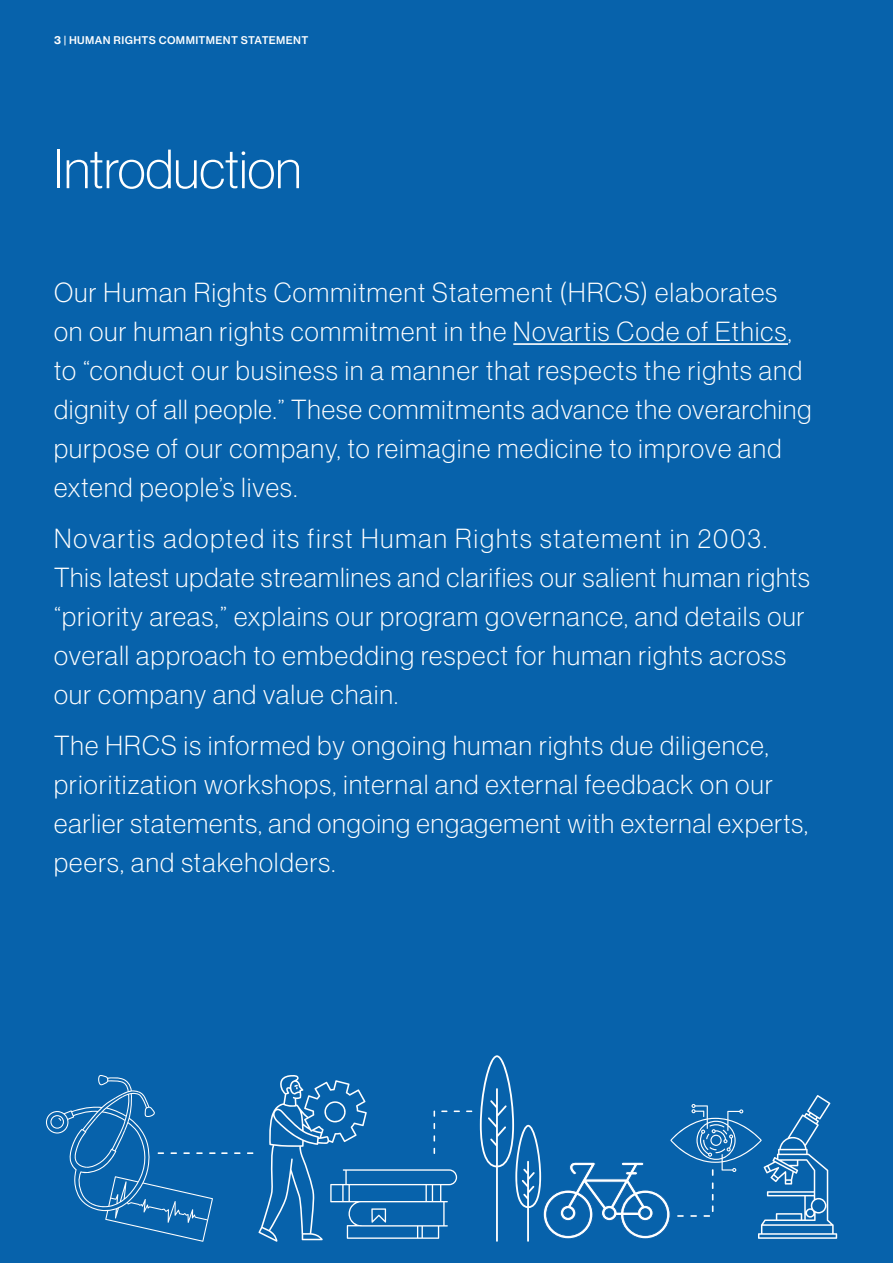
<style>
.page{position:relative;width:893px;height:1263px;background:#0762ab}
.page>*{position:absolute;margin:0;border:0;box-sizing:border-box;transform-origin:0 0}
.t1{font:100 54px "Volta Modern Display 35";color:#fff}
.t2{font:100 27px/39px "Volta Modern Display 35";letter-spacing:.05em;color:#fff}
.t3{font:500 10.5px "Volta Modern Text 65";letter-spacing:.035em;color:#fff}
.s1{font-family:"Volta Modern Text 75";font-weight:700}
</style>
<div class="page">
<hr style="left:513px;top:343px;width:275px;height:2px;background:#fff">
<svg style="left:234px;top:1152px;width:7px;height:2px"></svg>
<svg style="left:46px;top:1075px;width:182px;height:167px"></svg>
<svg style="left:247px;top:1075px;width:213px;height:167px"></svg>
<svg style="left:466px;top:1110px;width:6px;height:2px"></svg>
<svg style="left:480px;top:1055px;width:357px;height:187px"></svg>
<p class="t3" style="left:54px;top:33px;width:256px"><span class="s1">3</span> | HUMAN RIGHTS COMMITMENT STATEMENT</p>
<h1 class="t1" style="left:54px;top:139px;width:249px">Introduction</h1>
<p class="t2" style="left:54px;top:273px;width:759px">Our Human Rights Commitment Statement (HRCS) elaborates on our human rights commitment in the Novartis Code of Ethics, to “conduct our business in a manner that respects the rights and dignity of all people.” These commitments advance the overarching purpose of our company, to reimagine medicine to improve and extend people’s lives.</p>
<p class="t2" style="left:54px;top:519px;width:757px">Novartis adopted its first Human Rights statement in 2003.<br>This latest update streamlines and clarifies our salient human rights “priority areas,” explains our program governance, and details our overall approach to embedding respect for human rights across our company and value chain.</p>
<p class="t2" style="left:54px;top:726px;width:756px">The HRCS is informed by ongoing human rights due diligence, prioritization workshops, internal and external feedback on our earlier statements, and ongoing engagement with external experts, peers, and stakeholders.</p>
</div>
